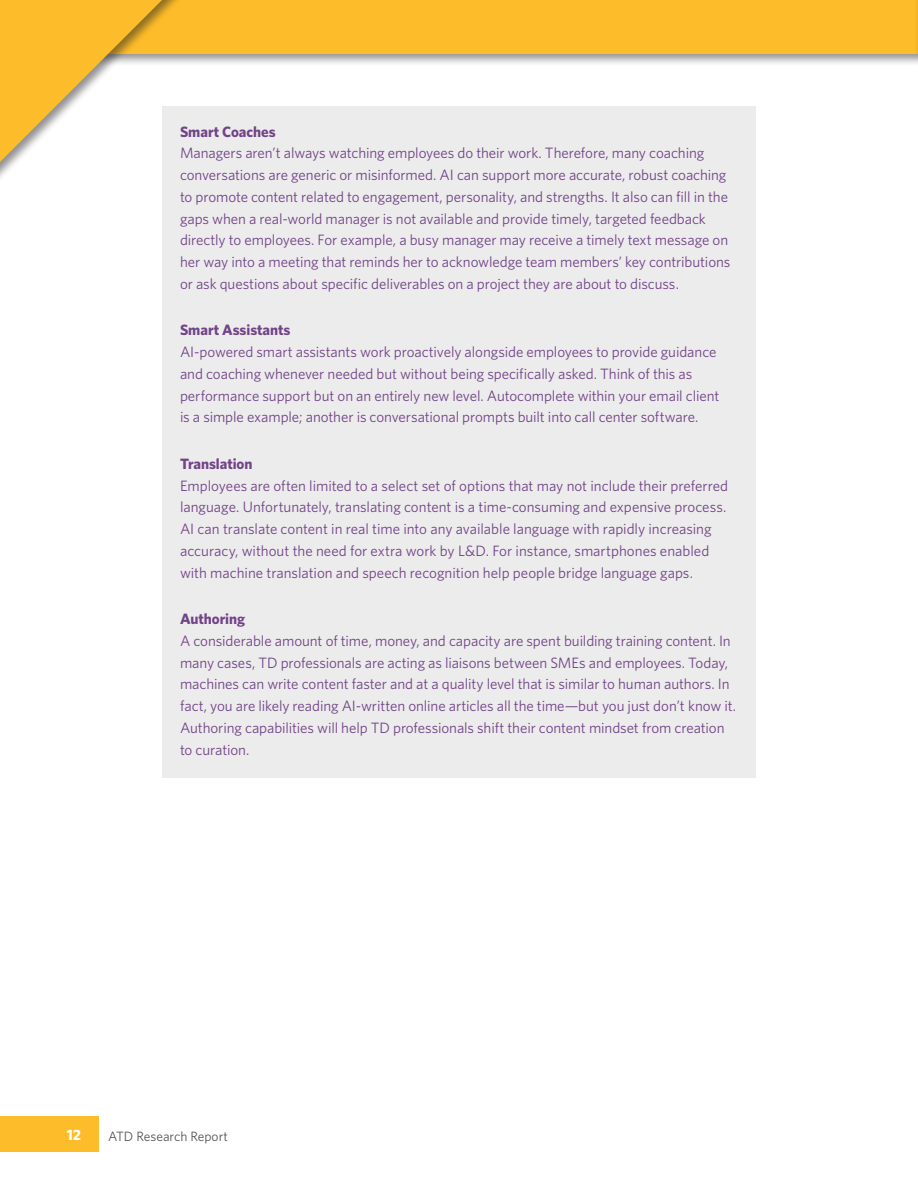
<style>
.page{position:relative;width:918px;height:1188px;background:#fff}
.page>*{position:absolute;margin:0;border:0;box-sizing:border-box;transform-origin:0 0}
.t1{font:15px/21.8px "Whitney HTF";letter-spacing:-.005em;color:#714387}
.t2{font:700 15px "Whitney HTF";letter-spacing:-.005em;color:#714387}
.t3{font:700 15px "Whitney HTF";color:#fff}
.t4{font:13.5px "Whitney HTF";color:#54565a}
</style>
<div class="page">
<div style="left:0;top:1116px;width:99px;height:36px;background:#fdbc29"></div>
<div style="left:0;top:0;width:918px;height:67px;background:#231f20;opacity:.5"></div>
<div style="left:0;top:0;width:918px;height:54px;background:#fdbc29"></div>
<hr style="left:914px;top:0;width:4px;height:67px;background:#231f20;opacity:.5">
<hr style="left:917px;top:0;width:1px;height:54px;background:#fdbc29">
<div style="left:0;top:0;width:187px;height:187px;background:#231f20;opacity:.5"></div>
<svg style="left:0;top:0;width:176px;height:176px"></svg>
<div style="left:162px;top:106px;width:594px;height:54px;background:#edecec"></div>
<div style="left:162px;top:128px;width:594px;height:184px;background:#edecec"></div>
<div style="left:162px;top:305px;width:594px;height:54px;background:#edecec"></div>
<div style="left:162px;top:327px;width:594px;height:119px;background:#edecec"></div>
<div style="left:162px;top:438px;width:594px;height:54px;background:#edecec"></div>
<div style="left:162px;top:460px;width:594px;height:141px;background:#edecec"></div>
<div style="left:162px;top:594px;width:594px;height:54px;background:#edecec"></div>
<div style="left:162px;top:615px;width:594px;height:163px;background:#edecec"></div>
<p class="t2" style="left:180px;top:122px;width:97px">Smart Coaches</p>
<p class="t1" style="left:180px;top:142px;width:552px">Managers aren’t always watching employees do their work. Therefore, many coaching conversations are generic or misinformed. AI can support more accurate, robust coaching to promote content related to engagement, personality, and strengths. It also can fill in the gaps when a real-world manager is not available and provide timely, targeted feedback directly to employees. For example, a busy manager may receive a timely text message on her way into a meeting that reminds her to acknowledge team members’ key contributions or ask questions about specific deliverables on a project they are about to discuss.</p>
<p class="t2" style="left:180px;top:321px;width:112px">Smart Assistants</p>
<p class="t1" style="left:180px;top:341px;width:541px">AI-powered smart assistants work proactively alongside employees to provide guidance and coaching whenever needed but without being specifically asked. Think of this as performance support but on an entirely new level. Autocomplete within your email client is a simple example; another is conversational prompts built into call center software.</p>
<p class="t2" style="left:180px;top:455px;width:74px">Translation</p>
<p class="t1" style="left:180px;top:474px;width:550px">Employees are often limited to a select set of options that may not include their preferred language. Unfortunately, translating content is a time-consuming and expensive process.<br>AI can translate content in real time into any available language with rapidly increasing accuracy, without the need for extra work by L&amp;D. For instance, smartphones enabled with machine translation and speech recognition help people bridge language gaps.</p>
<p class="t2" style="left:180px;top:610px;width:67px">Authoring</p>
<p class="t1" style="left:180px;top:629px;width:558px">A considerable amount of time, money, and capacity are spent building training content. In many cases, TD professionals are acting as liaisons between SMEs and employees. Today, machines can write content faster and at a quality level that is similar to human authors. In fact, you are likely reading AI-written online articles all the time—but you just don’t know it.<br>Authoring capabilities will help TD professionals shift their content mindset from creation to curation.</p>
<p class="t3" style="left:67px;top:1125px;width:16px">12</p>
<p class="t4" style="left:108px;top:1128px;width:121px">ATD Research Report</p>
</div>
